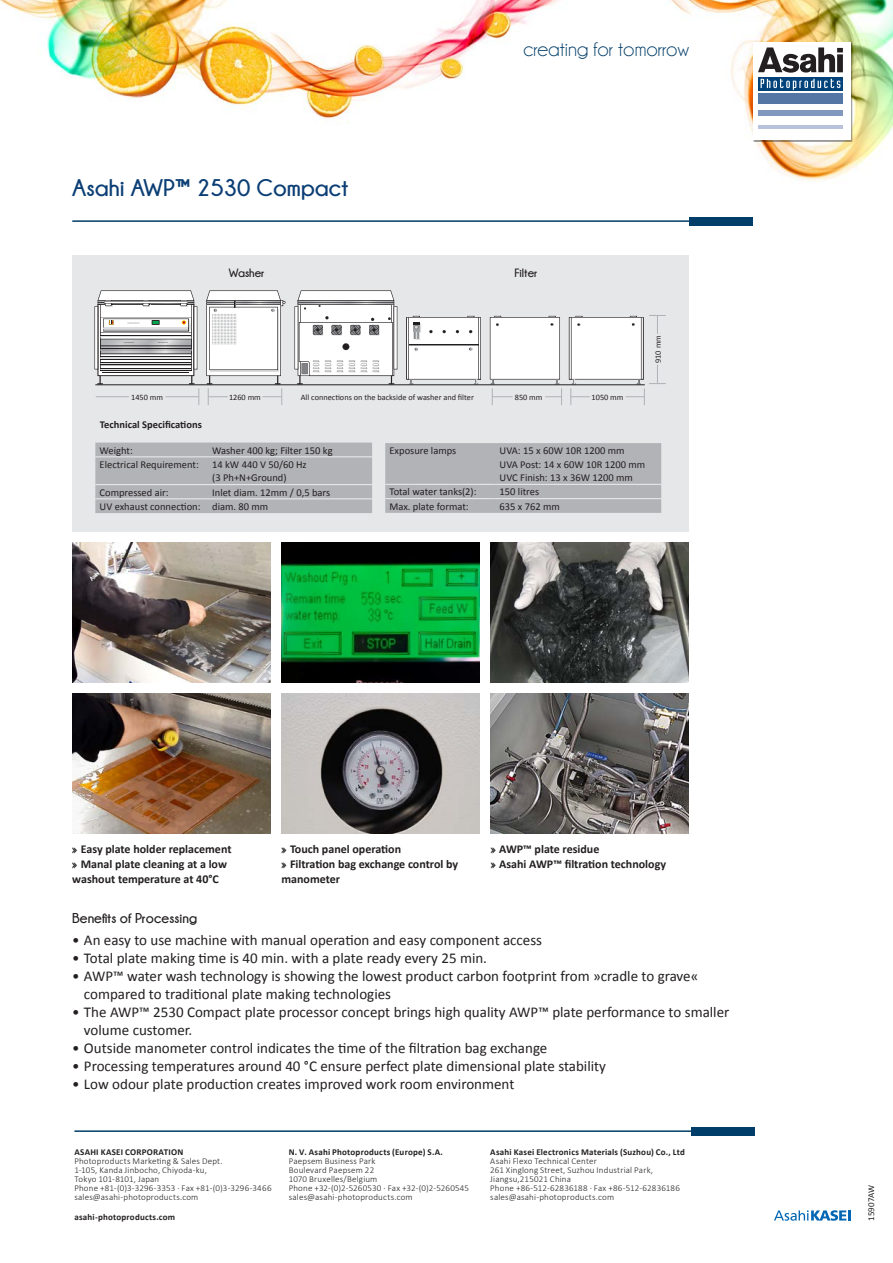
<style>
.page{position:relative;width:893px;height:1263px;background:#fff}
.page>*{position:absolute;margin:0;border:0;box-sizing:border-box;transform-origin:0 0}
.heading2{font:700 24px "Champagne&Limousines";color:#0b3e75}
.creating{font:21px "Champagne&Limousines";color:#003d68}
.t1{font:15px/18px "Calibri";color:#231f20}
.heading3{font:700 14.25px "Champagne&Limousines";color:#231f20}
.t2{font:700 12px/15px "Calibri";color:#231f20}
.callout_heading{font:700 12px "Champagne&Limousines";color:#231f20}
.t3{font:10.5px "Calibri";color:#231f20}
.t4{font:700 10.5px "Calibri";color:#231f20}
.t5{font:300 9px "Calibri";letter-spacing:.02em;color:#231f20}
.t6{font:700 9px "Calibri";letter-spacing:.025em;color:#231f20}
.part_number{font:9px "Calibri";color:#231f20}
.callout1_center{font:8.25px "Calibri";color:#231f20}
.s1{font-family:"Champagne&Limousines"}
</style>
<div class="page">
<img style="left:671px;top:0;width:222px;height:181px">
<div style="left:753px;top:42px;width:99px;height:100px;background:#231f20;opacity:.45"></div>
<div style="left:753px;top:42px;width:97px;height:98px;background:#fff"></div>
<svg style="left:758px;top:78px;width:85px;height:13px"></svg>
<svg style="left:758px;top:47px;width:85px;height:26px"></svg>
<div style="left:758px;top:93px;width:85px;height:10px;background:#5476a5"></div>
<div style="left:758px;top:110px;width:85px;height:6px;background:#8198be"></div>
<hr style="left:758px;top:125px;width:85px;height:3px;background:#b8c3db">
<svg style="left:761px;top:79px;width:79px;height:11px"></svg>
<hr style="left:74px;top:1130px;width:619px;height:2px;background:#003d68">
<div style="left:691px;top:1127px;width:64px;height:8px;background:#003d68"></div>
<svg style="left:774px;top:1210px;width:76px;height:11px"></svg>
<hr style="left:72px;top:220px;width:619px;height:2px;background:#003d68">
<div style="left:689px;top:217px;width:64px;height:8px;background:#003d68"></div>
<img style="left:0;top:0;width:559px;height:123px">
<img style="left:72px;top:542px;width:198px;height:140px">
<img style="left:281px;top:542px;width:199px;height:140px">
<img style="left:491px;top:542px;width:198px;height:140px">
<img style="left:72px;top:693px;width:198px;height:140px">
<img style="left:281px;top:693px;width:199px;height:140px">
<img style="left:491px;top:693px;width:198px;height:140px">
<div style="left:72px;top:255px;width:617px;height:276px;background:#e6e7e9"></div>
<svg style="left:406px;top:316px;width:75px;height:68px;background:#e8e7e8"></svg>
<svg style="left:294px;top:290px;width:103px;height:94px;background:#dfdfe0"></svg>
<svg style="left:94px;top:290px;width:106px;height:115px"></svg>
<hr style="left:96px;top:396px;width:33px;height:1px;background:#b0b1b5">
<hr style="left:165px;top:396px;width:34px;height:1px;background:#b0b1b5">
<svg style="left:490px;top:316px;width:72px;height:89px"></svg>
<svg style="left:206px;top:290px;width:80px;height:115px"></svg>
<svg style="left:569px;top:315px;width:97px;height:90px"></svg>
<hr style="left:95px;top:384px;width:550px;height:1px;background:#231f20">
<div style="left:385px;top:443px;width:276px;height:70px;background:#b2b3b7"></div>
<hr style="left:385px;top:484px;width:110px;height:1px;background:#e6e7e9">
<hr style="left:495px;top:484px;width:166px;height:1px;background:#e6e7e9">
<hr style="left:385px;top:498px;width:110px;height:1px;background:#e6e7e9">
<hr style="left:495px;top:498px;width:166px;height:1px;background:#e6e7e9">
<div style="left:95px;top:443px;width:277px;height:70px;background:#b2b3b7"></div>
<hr style="left:95px;top:456px;width:113px;height:1px;background:#e6e7e9">
<hr style="left:208px;top:456px;width:164px;height:1px;background:#e6e7e9">
<hr style="left:95px;top:484px;width:113px;height:1px;background:#e6e7e9">
<hr style="left:208px;top:484px;width:164px;height:1px;background:#e6e7e9">
<hr style="left:95px;top:498px;width:113px;height:1px;background:#e6e7e9">
<hr style="left:208px;top:498px;width:164px;height:1px;background:#e6e7e9">
<p class="heading2" style="left:72px;top:175px;width:277px">Asahi AWP™ 2530 Compact</p>
<p class="creating" style="left:523px;top:38px;width:167px">creating for tomorrow</p>
<p class="callout_heading" style="left:229px;top:267px;width:37px">Washer</p>
<p class="callout_heading" style="left:515px;top:267px;width:24px">Filter</p>
<p class="callout1_center" style="left:653px;top:363px;width:29px;rotate:-90deg">910 mm</p>
<p class="callout1_center" style="left:131px;top:392px;width:33px">1450 mm</p>
<p class="callout1_center" style="left:229px;top:392px;width:33px">1260 mm</p>
<p class="callout1_center" style="left:301px;top:392px;width:175px">All connections on the backside of washer and filter</p>
<p class="callout1_center" style="left:515px;top:392px;width:29px">850 mm</p>
<p class="callout1_center" style="left:592px;top:392px;width:33px">1050 mm</p>
<p class="t4" style="left:100px;top:418px;width:104px">Technical Specifications</p>
<p class="t3" style="left:100px;top:444px;width:35px">Weight:</p>
<p class="t3" style="left:212px;top:444px;width:122px">Washer 400 kg; Filter 150 kg</p>
<p class="t3" style="left:100px;top:458px;width:101px">Electrical Requirement:</p>
<p class="t3" style="left:212px;top:458px;width:96px">14 kW 440 V 50/60 Hz</p>
<p class="t3" style="left:212px;top:471px;width:76px">(3 Ph+N+Ground)</p>
<p class="t3" style="left:100px;top:486px;width:71px">Compressed air:</p>
<p class="t3" style="left:212px;top:486px;width:119px">Inlet diam. 12mm / 0,5 bars</p>
<p class="t3" style="left:100px;top:500px;width:102px">UV exhaust connection:</p>
<p class="t3" style="left:212px;top:500px;width:58px">diam. 80 mm</p>
<p class="t3" style="left:389px;top:444px;width:68px">Exposure lamps</p>
<p class="t3" style="left:500px;top:444px;width:126px">UVA: 15 x 60W 10R 1200 mm</p>
<p class="t3" style="left:500px;top:458px;width:147px">UVA Post: 14 x 60W 10R 1200 mm</p>
<p class="t3" style="left:500px;top:471px;width:135px">UVC Finish: 13 x 36W 1200 mm</p>
<p class="t3" style="left:389px;top:485px;width:89px">Total water tanks(2):</p>
<p class="t3" style="left:500px;top:485px;width:41px">150 litres</p>
<p class="t3" style="left:389px;top:500px;width:81px">Max. plate format:</p>
<p class="t3" style="left:500px;top:500px;width:62px">635 x 762 mm</p>
<p class="t2" style="left:72px;top:841px;width:161px"><span class="s1">»</span> Easy plate holder replacement</p>
<p class="t2" style="left:72px;top:856px;width:156px"><span class="s1">»</span> Manal plate cleaning at a low washout temperature at 40°C</p>
<p class="heading3" style="left:72px;top:910px;width:126px">Benefits of Processing</p>
<p class="t2" style="left:281px;top:841px;width:121px"><span class="s1">»</span> Touch panel operation</p>
<p class="t2" style="left:281px;top:856px;width:178px"><span class="s1">»</span> Filtration bag exchange control by manometer</p>
<p class="t2" style="left:491px;top:841px;width:110px"><span class="s1">»</span> AWP™ plate residue</p>
<p class="t2" style="left:491px;top:856px;width:177px"><span class="s1">»</span> Asahi AWP™ filtration technology</p>
<p class="t1" style="left:72px;top:930px;width:471px">• An easy to use machine with manual operation and easy component access</p>
<p class="t1" style="left:72px;top:948px;width:416px">• Total plate making time is 40 min. with a plate ready every 25 min.</p>
<p class="t1" style="left:84px;top:966px;width:616px;text-indent:-12px">• AWP™ water wash technology is showing the lowest product carbon footprint from »cradle to grave« compared to traditional plate making technologies</p>
<p class="t1" style="left:84px;top:1002px;width:647px;text-indent:-12px">• The AWP™ 2530 Compact plate processor concept brings high quality AWP™ plate performance to smaller volume customer.</p>
<p class="t1" style="left:72px;top:1038px;width:477px">• Outside manometer control indicates the time of the filtration bag exchange</p>
<p class="t1" style="left:72px;top:1056px;width:535px">• Processing temperatures around 40 °C ensure perfect plate dimensional plate stability</p>
<p class="t1" style="left:72px;top:1074px;width:444px">• Low odour plate production creates improved work room environment</p>
<p class="t6" style="left:74px;top:1146px;width:110px">ASAHI KASEI CORPORATION</p>
<p class="t5" style="left:74px;top:1155px;width:150px">Photoproducts Marketing &amp; Sales Dept.</p>
<p class="t5" style="left:74px;top:1164px;width:134px">1-105, Kanda Jinbocho, Chiyoda-ku,</p>
<p class="t5" style="left:74px;top:1173px;width:86px">Tokyo 101-8101, Japan</p>
<p class="t5" style="left:74px;top:1182px;width:199px">Phone +81-(0)3-3296-3353 · Fax +81-(0)3-3296-3466</p>
<p class="t5" style="left:74px;top:1191px;width:125px">sales@asahi-photoproducts.com</p>
<p class="t6" style="left:74px;top:1211px;width:102px">asahi-photoproducts.com</p>
<p class="t6" style="left:289px;top:1146px;width:156px">N. V. Asahi Photoproducts (Europe) S.A.</p>
<p class="t5" style="left:289px;top:1155px;width:88px">Paepsem Business Park</p>
<p class="t5" style="left:289px;top:1164px;width:87px">Boulevard Paepsem 22</p>
<p class="t5" style="left:289px;top:1173px;width:90px">1070 Bruxelles/Belgium</p>
<p class="t5" style="left:289px;top:1182px;width:182px">Phone +32-(0)2-5260530 · Fax +32-(0)2-5260545</p>
<p class="t5" style="left:289px;top:1191px;width:125px">sales@asahi-photoproducts.com</p>
<p class="t6" style="left:490px;top:1146px;width:196px">Asahi Kasei Electronics Materials (Suzhou) Co., Ltd</p>
<p class="t5" style="left:490px;top:1155px;width:108px">Asahi Flexo Technical Center</p>
<p class="t5" style="left:490px;top:1164px;width:164px">261 Xinglong Street, Suzhou Industrial Park,</p>
<p class="t5" style="left:490px;top:1173px;width:82px">Jiangsu,215021 China</p>
<p class="t5" style="left:490px;top:1182px;width:191px">Phone +86-512-62836188 · Fax +86-512-62836186</p>
<p class="t5" style="left:490px;top:1191px;width:125px">sales@asahi-photoproducts.com</p>
<p class="part_number" style="left:866px;top:1221px;width:37px;rotate:-90deg">15907AW</p>
</div>
